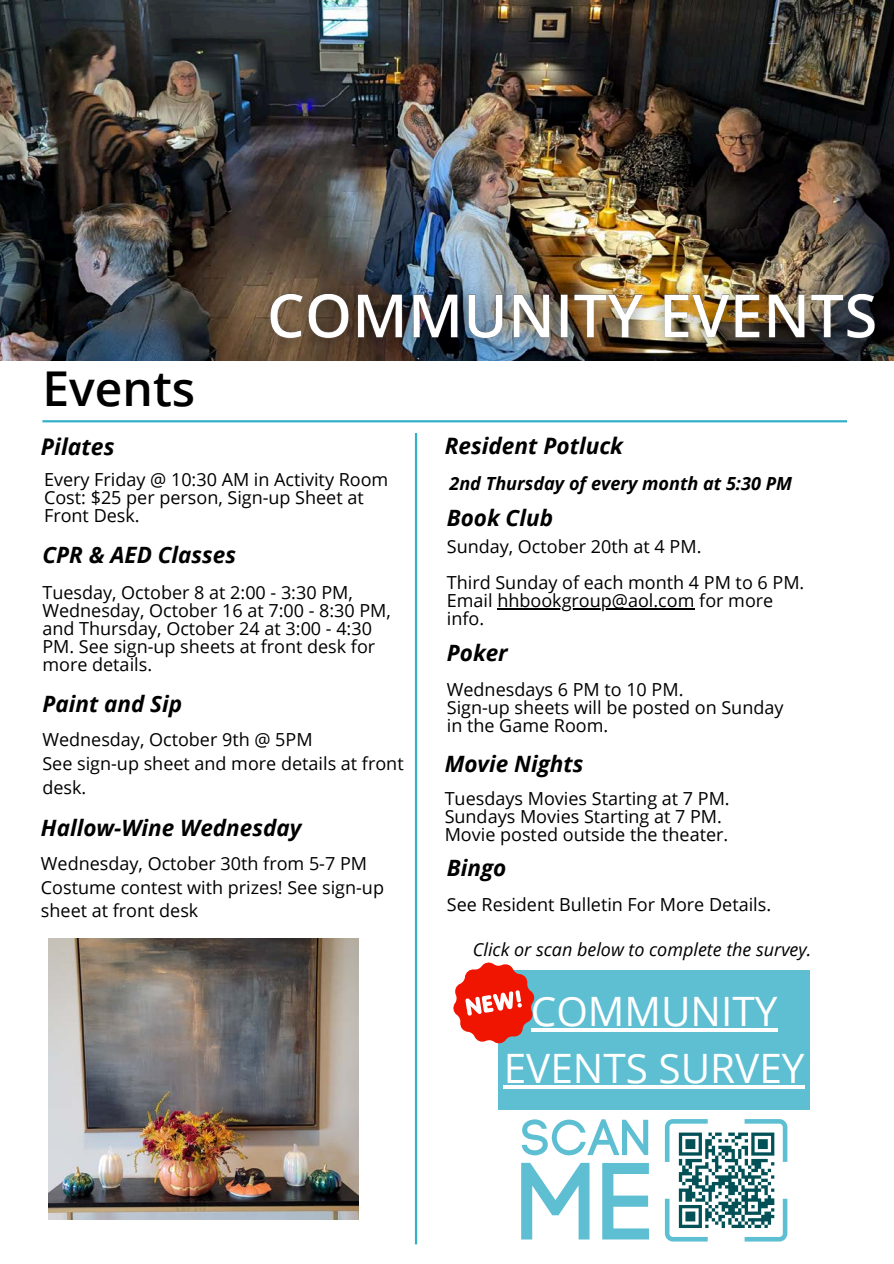
<style>
.page{position:relative;width:894px;height:1264px;background:#fff}
.page>*{position:absolute;margin:0;border:0;box-sizing:border-box;transform-origin:0 0}
.t1{font:600 48px "Open Sans";color:#000}
.t2{font:40.5px/56.2px "Open Sans";color:#fff;text-align:center}
.t3{font:italic 700 22.95px "Open Sans";color:#000}
.t4{font:italic 700 22.65px "Open Sans";color:#000}
.t5{font:italic 700 22.5px "Open Sans";color:#000}
.t6{font:italic 700 18.15px "Open Sans";color:#000}
.t7{font:18px/18px "Open Sans";color:#000}
.t8{font:italic 18px "Open Sans";color:#000}
</style>
<div class="page">
<hr style="left:42px;top:420px;width:804px;height:2px;background:#36b0c9">
<div style="left:498px;top:970px;width:311px;height:139px;background:#5ebfd3"></div>
<hr style="left:530px;top:1028px;width:247px;height:4px;background:#fff">
<svg style="left:503px;top:1085px;width:301px;height:3px"></svg>
<hr style="left:415px;top:433px;width:2px;height:811px;background:#36b0c9">
<img style="left:0;top:0;width:893px;height:360px">
<svg style="left:453px;top:962px;width:82px;height:82px"></svg>
<svg style="left:521px;top:1119px;width:127px;height:36px"></svg>
<svg style="left:521px;top:1162px;width:68px;height:77px"></svg>
<svg style="left:602px;top:1163px;width:46px;height:76px"></svg>
<svg style="left:664px;top:1119px;width:123px;height:122px"></svg>
<img style="left:49px;top:938px;width:309px;height:281px">
<img style="left:247px;top:270px;width:646px;height:91px">
<hr style="left:497px;top:608px;width:197px;height:1px;background:#000">
<p class="t1" style="left:42px;top:355px;width:154px">Events</p>
<p class="t3" style="left:41px;top:430px;width:75px">Pilates</p>
<h4 class="t7" style="left:44px;top:470px;width:346px">Every Friday @ 10:30 AM in Activity Room<br>Cost: $25 per person, Sign-up Sheet at<br>Front Desk.</h4>
<p class="t5" style="left:42px;top:539px;width:195px">CPR &amp; AED Classes</p>
<p class="t7" style="left:42px;top:582px;width:312px">Tuesday, October 8 at 2:00 - 3:30 PM,</p>
<h4 class="t7" style="left:42px;top:600px;width:350px">Wednesday, October 16 at 7:00 - 8:30 PM, and Thursday, October 24 at 3:00 - 4:30<br>PM. See sign-up sheets at front desk for more details.</h4>
<h4 class="t5" style="left:42px;top:688px;width:141px">Paint and Sip</h4>
<p class="t7" style="left:42px;top:730px;width:272px">Wednesday, October 9th @ 5PM</p>
<p class="t7" style="left:42px;top:751px;width:362px;line-height:23.7px">See sign-up sheet and more details at front desk.</p>
<p class="t5" style="left:41px;top:811px;width:262px">Hallow-Wine Wednesday</p>
<p class="t7" style="left:41px;top:854px;width:327px">Wednesday, October 30th from 5-7 PM</p>
<p class="t7" style="left:41px;top:875px;width:344px;line-height:23.7px">Costume contest with prizes! See sign-up sheet at front desk</p>
<p class="t4" style="left:444px;top:430px;width:180px">Resident Potluck</p>
<p class="t6" style="left:449px;top:470px;width:344px">2nd Thursday of every month at 5:30 PM</p>
<h4 class="t5" style="left:446px;top:501px;width:108px">Book Club</h4>
<p class="t7" style="left:446px;top:537px;width:256px">Sunday, October 20th at 4 PM.</p>
<p class="t7" style="left:446px;top:573px;width:359px">Third Sunday of each month 4 PM to 6 PM.</p>
<p class="t7" style="left:446px;top:591px;width:328px">Email hhbookgroup@aol.com for more</p>
<h4 class="t7" style="left:446px;top:609px;width:39px">info.</h4>
<p class="t5" style="left:446px;top:637px;width:62px">Poker</p>
<h4 class="t7" style="left:446px;top:680px;width:238px">Wednesdays 6 PM to 10 PM.</h4>
<p class="t7" style="left:446px;top:698px;width:338px">Sign-up sheets will be posted on Sunday in the Game Room.</p>
<h4 class="t5" style="left:444px;top:748px;width:140px">Movie Nights</h4>
<p class="t7" style="left:444px;top:788px;width:286px">Tuesdays Movies Starting at 7 PM.</p>
<h4 class="t7" style="left:444px;top:806px;width:279px">Sundays Movies Starting at 7 PM.</h4>
<p class="t7" style="left:444px;top:824px;width:285px">Movie posted outside the theater.</p>
<p class="t5" style="left:446px;top:852px;width:61px">Bingo</p>
<h4 class="t7" style="left:446px;top:895px;width:326px">See Resident Bulletin For More Details.</h4>
<h5 class="t8" style="left:473px;top:937px;width:340px">Click or scan below to complete the survey.</h5>
<h2 class="t2" style="left:503px;top:982px;width:302px">COMMUNITY<br>EVENTS SURVEY</h2>
</div>
